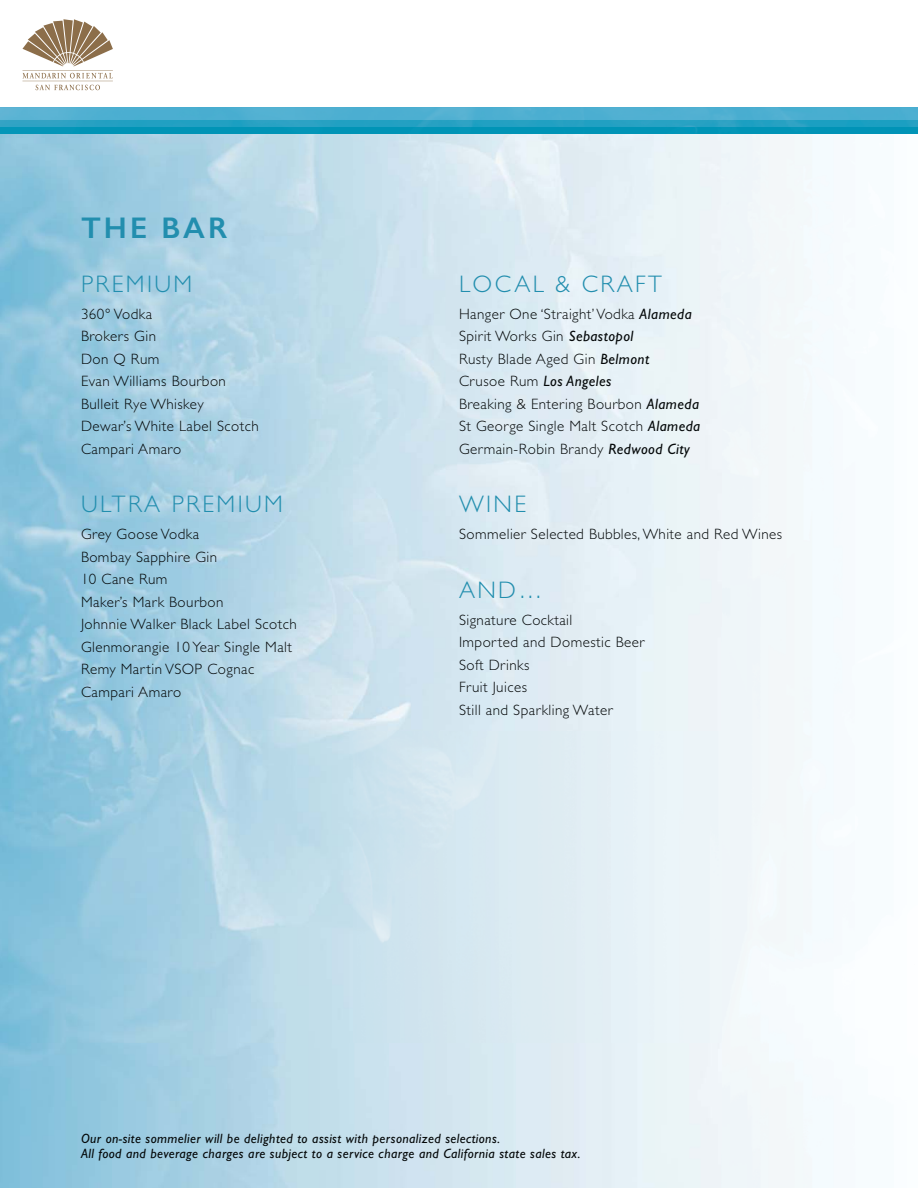
<style>
.page{position:relative;width:918px;height:1188px;background:#fff}
.page>*{position:absolute;margin:0;border:0;box-sizing:border-box;transform-origin:0 0}
.t1{font:600 30px "Gill Sans";letter-spacing:.1em;color:#228eae}
.t2{font:300 24px "Gill Sans";letter-spacing:.1em;color:#228eae}
.t3{font:300 15px/22.5px "Gill Sans";letter-spacing:.03em;color:#040809}
.t4{font:italic 13.5px/15px "Gill Sans";letter-spacing:.03em;color:#040809}
.s1{font-weight:400;font-style:italic}
</style>
<div class="page">
<div style="left:0;top:107px;width:918px;height:27px;background:linear-gradient(to right,#52b1d2,#4aaed0)"></div>
<img style="left:0;top:121px;width:918px;height:13px">
<hr style="left:22px;top:70px;width:91px;height:1px;background:#8c6e4a">
<hr style="left:22px;top:81px;width:91px;height:1px;background:#8c6e4a">
<svg style="left:35px;top:85px;width:65px;height:5px"></svg>
<svg style="left:23px;top:73px;width:90px;height:5px"></svg>
<svg style="left:22px;top:19px;width:91px;height:47px"></svg>
<h1 class="t1" style="left:81px;top:217px;width:148px">THE BAR</h1>
<h2 class="t2" style="left:81px;top:275px;width:113px">PREMIUM</h2>
<p class="t3" style="left:81px;top:304px;width:179px">360° Vodka<br>Brokers Gin<br>Don Q Rum<br>Evan Williams Bourbon<br>Bulleit Rye Whiskey<br>Dewar’s White Label Scotch<br>Campari Amaro</p>
<h2 class="t2" style="left:81px;top:496px;width:204px">ULTRA PREMIUM</h2>
<p class="t3" style="left:81px;top:525px;width:217px">Grey Goose Vodka<br>Bombay Sapphire Gin<br>10 Cane Rum<br>Maker’s Mark Bourbon<br>Johnnie Walker Black Label Scotch<br>Glenmorangie 10 Year Single Malt<br>Remy Martin VSOP Cognac<br>Campari Amaro</p>
<h2 class="t2" style="left:459px;top:275px;width:204px">LOCAL &amp; CRAFT</h2>
<p class="t3" style="left:459px;top:304px;width:243px">Hanger One ‘Straight’ Vodka <span class="s1">Alameda<br></span>Spirit Works Gin <span class="s1">Sebastopol<br></span>Rusty Blade Aged Gin <span class="s1">Belmont<br></span>Crusoe Rum <span class="s1">Los Angeles<br></span>Breaking &amp; Entering Bourbon <span class="s1">Alameda<br></span>St George Single Malt Scotch <span class="s1">Alameda<br></span>Germain-Robin Brandy <span class="s1">Redwood City</span></p>
<h2 class="t2" style="left:459px;top:496px;width:69px">WINE</h2>
<p class="t3" style="left:459px;top:525px;width:325px">Sommelier Selected Bubbles, White and Red Wines</p>
<h2 class="t2" style="left:459px;top:581px;width:85px">AND…</h2>
<p class="t3" style="left:459px;top:610px;width:187px">Signature Cocktail<br>Imported and Domestic Beer<br>Soft Drinks<br>Fruit Juices<br>Still and Sparkling Water</p>
<p class="t4" style="left:81px;top:1133px;width:501px">Our on-site sommelier will be delighted to assist with personalized selections.<br>All food and beverage charges are subject to a service charge and California state sales tax.</p>
</div>
